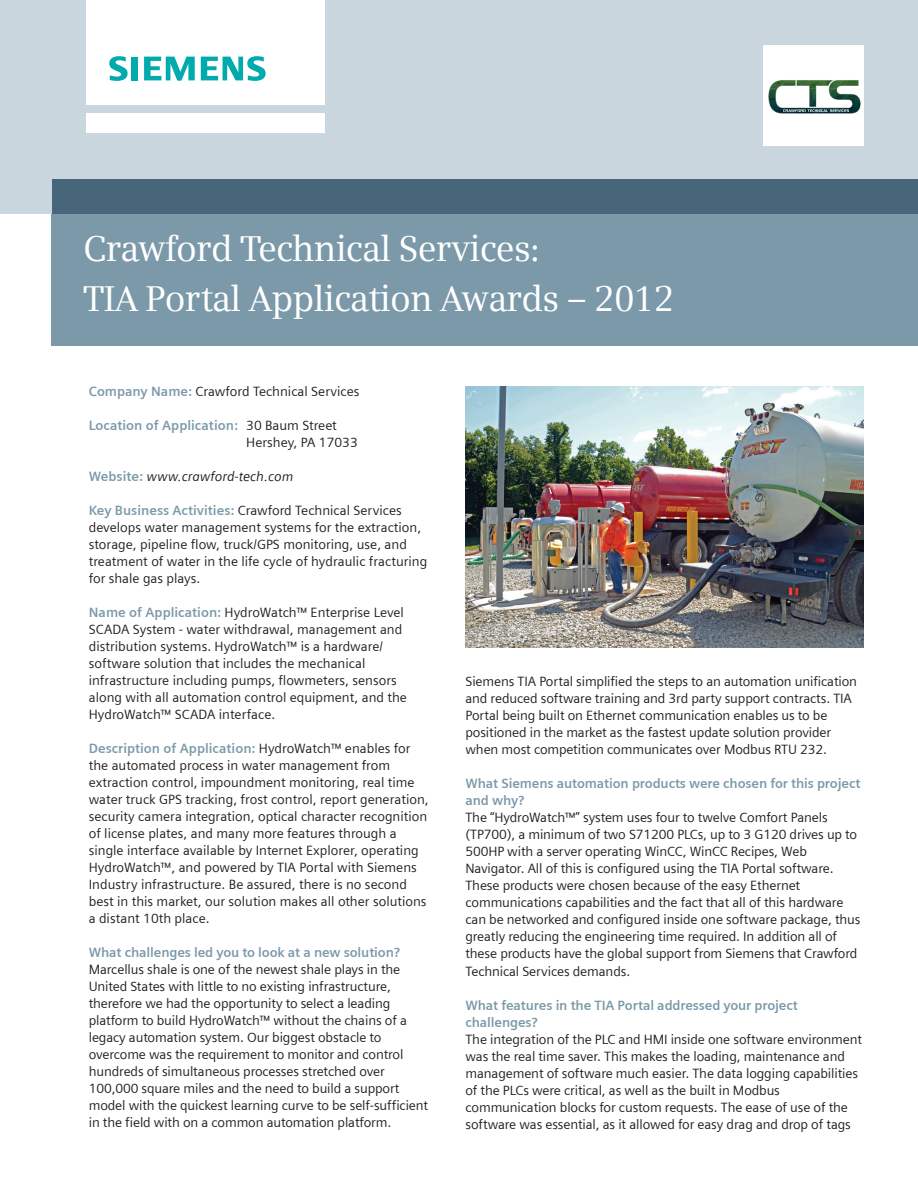
<style>
.page{position:relative;width:918px;height:1188px;background:#fff}
.page>*{position:absolute;margin:0;border:0;box-sizing:border-box;transform-origin:0 0}
.t1{font:36px/50.8px "Siemens Serif";letter-spacing:-.025em;color:#fff}
.t2{font:13.5px/17px "Siemens Sans";letter-spacing:-.01em;color:#231f20}
.t3{font:700 13.5px/17px "Siemens Sans";letter-spacing:-.01em;color:#7b99a9}
.t4{font:italic 13.5px "Siemens Sans";color:#231f20}
.s1{font-weight:700;color:#7b99a9}
.s2{font-weight:700;font-style:normal;color:#7b99a9}
</style>
<div class="page">
<div style="left:52px;top:214px;width:866px;height:131px;background:#7b99a9"></div>
<div style="left:0;top:0;width:918px;height:214px;background:#c9d6de"></div>
<div style="left:86px;top:114px;width:238px;height:19px;background:#fff"></div>
<div style="left:86px;top:0;width:238px;height:104px;background:#fff"></div>
<svg style="left:109px;top:56px;width:19px;height:25px"></svg>
<div style="left:131px;top:57px;width:7px;height:23px;background:#00aaad"></div>
<svg style="left:144px;top:57px;width:51px;height:24px"></svg>
<svg style="left:201px;top:56px;width:65px;height:25px"></svg>
<div style="left:52px;top:180px;width:866px;height:34px;background:#47667a"></div>
<div style="left:764px;top:46px;width:100px;height:100px;background:#fff"></div>
<svg style="left:768px;top:80px;width:93px;height:34px"></svg>
<img style="left:465px;top:387px;width:399px;height:261px">
<h1 class="t1" style="left:83px;top:223px;width:593px">Crawford Technical Services:<br>TIA Portal Application Awards – 2012</h1>
<p class="t2" style="left:89px;top:383px;width:272px"><span class="s1">Company Name:</span> Crawford Technical Services</p>
<p class="t2" style="left:246px;top:417px;width:113px;text-indent:-158px"><span class="s1">Location of Application:</span> 30 Baum Street<br>Hershey, PA 17033</p>
<p class="t4" style="left:89px;top:469px;width:206px"><span class="s2">Website:</span> www.crawford-tech.com</p>
<p class="t2" style="left:89px;top:502px;width:340px"><span class="s1">Key Business Activities:</span> Crawford Technical Services develops water management systems for the extraction, storage, pipeline flow, truck/GPS monitoring, use, and treatment of water in the life cycle of hydraulic fracturing for shale gas plays.</p>
<p class="t2" style="left:89px;top:604px;width:320px"><span class="s1">Name of Application:</span> HydroWatch™ Enterprise Level SCADA System - water withdrawal, management and distribution systems. HydroWatch™ is a hardware/ software solution that includes the mechanical infrastructure including pumps, flowmeters, sensors along with all automation control equipment, and the HydroWatch™ SCADA interface.</p>
<p class="t2" style="left:89px;top:740px;width:342px"><span class="s1">Description of Application:</span> HydroWatch™ enables for the automated process in water management from extraction control, impoundment monitoring, real time water truck GPS tracking, frost control, report generation, security camera integration, optical character recognition of license plates, and many more features through a single interface available by Internet Explorer, operating HydroWatch™, and powered by TIA Portal with Siemens Industry infrastructure. Be assured, there is no second best in this market, our solution makes all other solutions a distant 10th place.</p>
<p class="t3" style="left:89px;top:944px;width:313px">What challenges led you to look at a new solution?</p>
<p class="t2" style="left:89px;top:961px;width:341px">Marcellus shale is one of the newest shale plays in the United States with little to no existing infrastructure, therefore we had the opportunity to select a leading platform to build HydroWatch™ without the chains of a legacy automation system. Our biggest obstacle to overcome was the requirement to monitor and control hundreds of simultaneous processes stretched over 100,000 square miles and the need to build a support model with the quickest learning curve to be self-sufficient in the field with on a common automation platform.</p>
<p class="t2" style="left:465px;top:673px;width:393px">Siemens TIA Portal simplified the steps to an automation unification and reduced software training and 3rd party support contracts. TIA Portal being built on Ethernet communication enables us to be positioned in the market as the fastest update solution provider when most competition communicates over Modbus RTU 232.</p>
<p class="t3" style="left:465px;top:775px;width:396px">What Siemens automation products were chosen for this project and why?</p>
<p class="t2" style="left:465px;top:809px;width:396px">The “HydroWatch™” system uses four to twelve Comfort Panels (TP700), a minimum of two S71200 PLCs, up to 3 G120 drives up to 500HP with a server operating WinCC, WinCC Recipes, Web Navigator. All of this is configured using the TIA Portal software.<br>These products were chosen because of the easy Ethernet communications capabilities and the fact that all of this hardware can be networked and configured inside one software package, thus greatly reducing the engineering time required. In addition all of these products have the global support from Siemens that Crawford Technical Services demands.</p>
<p class="t3" style="left:465px;top:996px;width:334px">What features in the TIA Portal addressed your project challenges?</p>
<p class="t2" style="left:465px;top:1030px;width:398px">The integration of the PLC and HMI inside one software environment was the real time saver. This makes the loading, maintenance and management of software much easier. The data logging capabilities of the PLCs were critical, as well as the built in Modbus communication blocks for custom requests. The ease of use of the software was essential, as it allowed for easy drag and drop of tags</p>
</div>
